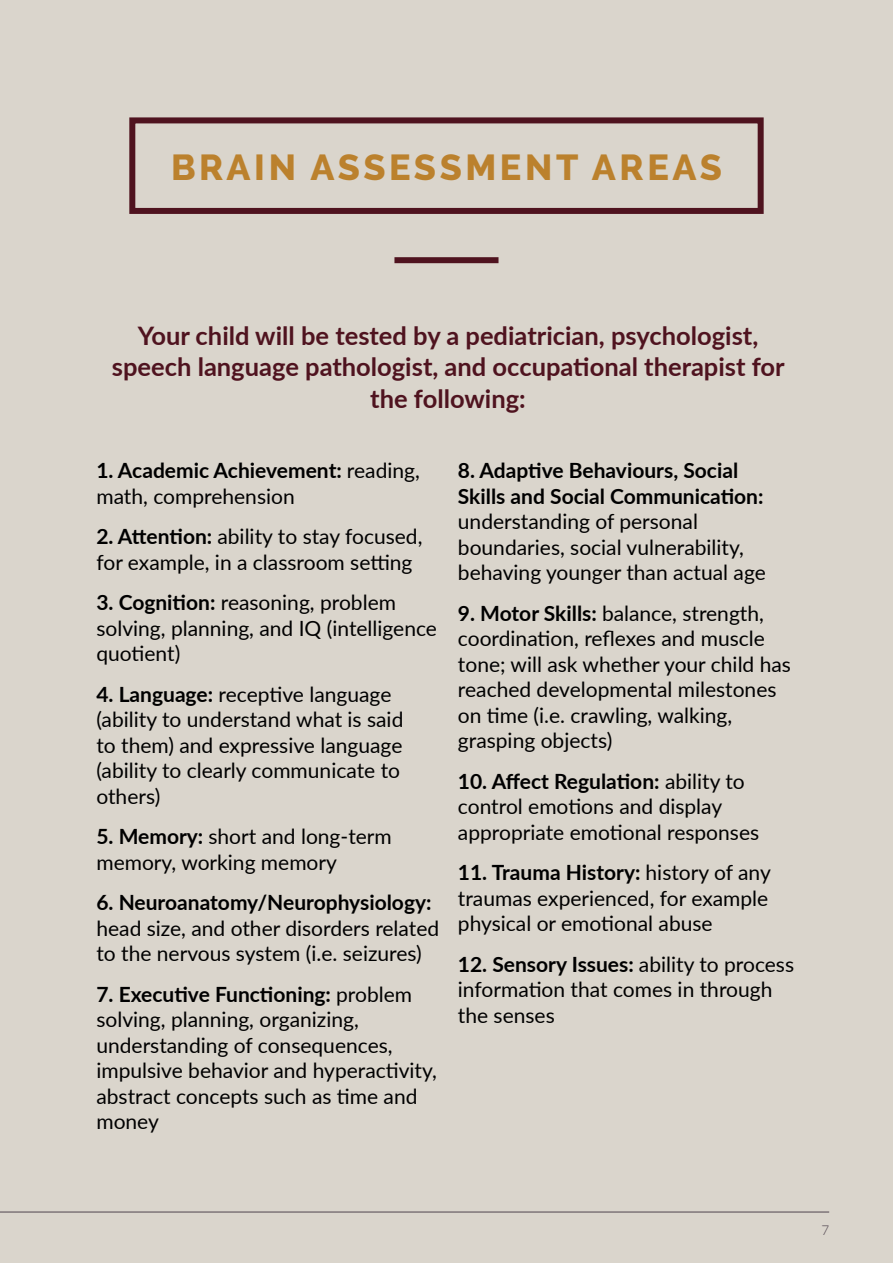
<style>
.page{position:relative;width:893px;height:1263px;background:#dad5cc}
.page>*{position:absolute;margin:0;border:0;box-sizing:border-box;transform-origin:0 0}
.t1{font:800 36px "Raleway";letter-spacing:.1em;color:#bb812d}
.t2{font:700 25.5px/31.5px "Lato";color:#4f131f;text-align:center}
.t3{font:21px/25.5px "Lato";color:#000}
.t4{font:700 21px/25.5px "Lato";color:#000}
.t5{font:300 13.5px "Lato";color:#50444e}
.s1{font-weight:700}
</style>
<div class="page">
<div style="left:394px;top:257px;width:104px;height:6px;background:#4f131f"></div>
<div style="left:129px;top:117px;width:635px;height:97px;border:6px solid #4f131f"></div>
<hr style="left:0;top:1212px;width:829px;height:1px;background:#50444e">
<h1 class="t1" style="left:171px;top:147px;width:552px">BRAIN ASSESSMENT AREAS</h1>
<p class="t2" style="left:112px;top:318px;width:674px">Your child will be tested by a pediatrician, psychologist, speech language pathologist, and occupational therapist for the following:</p>
<p class="t3" style="left:96px;top:457px;width:325px"><span class="s1">1. Academic Achievement:</span> reading, math, comprehension</p>
<p class="t3" style="left:96px;top:523px;width:328px"><span class="s1">2. Attention:</span> ability to stay focused, for example, in a classroom setting</p>
<p class="t3" style="left:96px;top:589px;width:342px"><span class="s1">3. Cognition:</span> reasoning, problem solving, planning, and IQ (intelligence quotient)</p>
<p class="t3" style="left:96px;top:680px;width:308px"><span class="s1">4. Language:</span> receptive language (ability to understand what is said to them) and expressive language (ability to clearly communicate to others)</p>
<p class="t3" style="left:96px;top:823px;width:297px"><span class="s1">5. Memory:</span> short and long-term memory, working memory</p>
<p class="t4" style="left:96px;top:889px;width:337px">6. Neuroanatomy/Neurophysiology:</p>
<p class="t3" style="left:96px;top:914px;width:344px">head size, and other disorders related to the nervous system (i.e. seizures)</p>
<p class="t3" style="left:96px;top:980px;width:342px"><span class="s1">7. Executive Functioning:</span> problem solving, planning, organizing, understanding of consequences, impulsive behavior and hyperactivity, abstract concepts such as time and money</p>
<p class="t4" style="left:458px;top:457px;width:307px">8. Adaptive Behaviours, Social<br>Skills and Social Communication:</p>
<p class="t3" style="left:458px;top:508px;width:309px">understanding of personal boundaries, social vulnerability, behaving younger than actual age</p>
<p class="t3" style="left:458px;top:599px;width:335px"><span class="s1">9. Motor Skills:</span> balance, strength, coordination, reflexes and muscle tone; will ask whether your child has reached developmental milestones on time (i.e. crawling, walking, grasping objects)</p>
<p class="t3" style="left:458px;top:767px;width:303px"><span class="s1">10. Affect Regulation:</span> ability to control emotions and display appropriate emotional responses</p>
<p class="t3" style="left:458px;top:859px;width:314px"><span class="s1">11. Trauma History:</span> history of any traumas experienced, for example physical or emotional abuse</p>
<p class="t3" style="left:458px;top:950px;width:338px"><span class="s1">12. Sensory Issues:</span> ability to process information that comes in through the senses</p>
<p class="t5" style="left:821px;top:1220px;width:9px">7</p>
</div>
